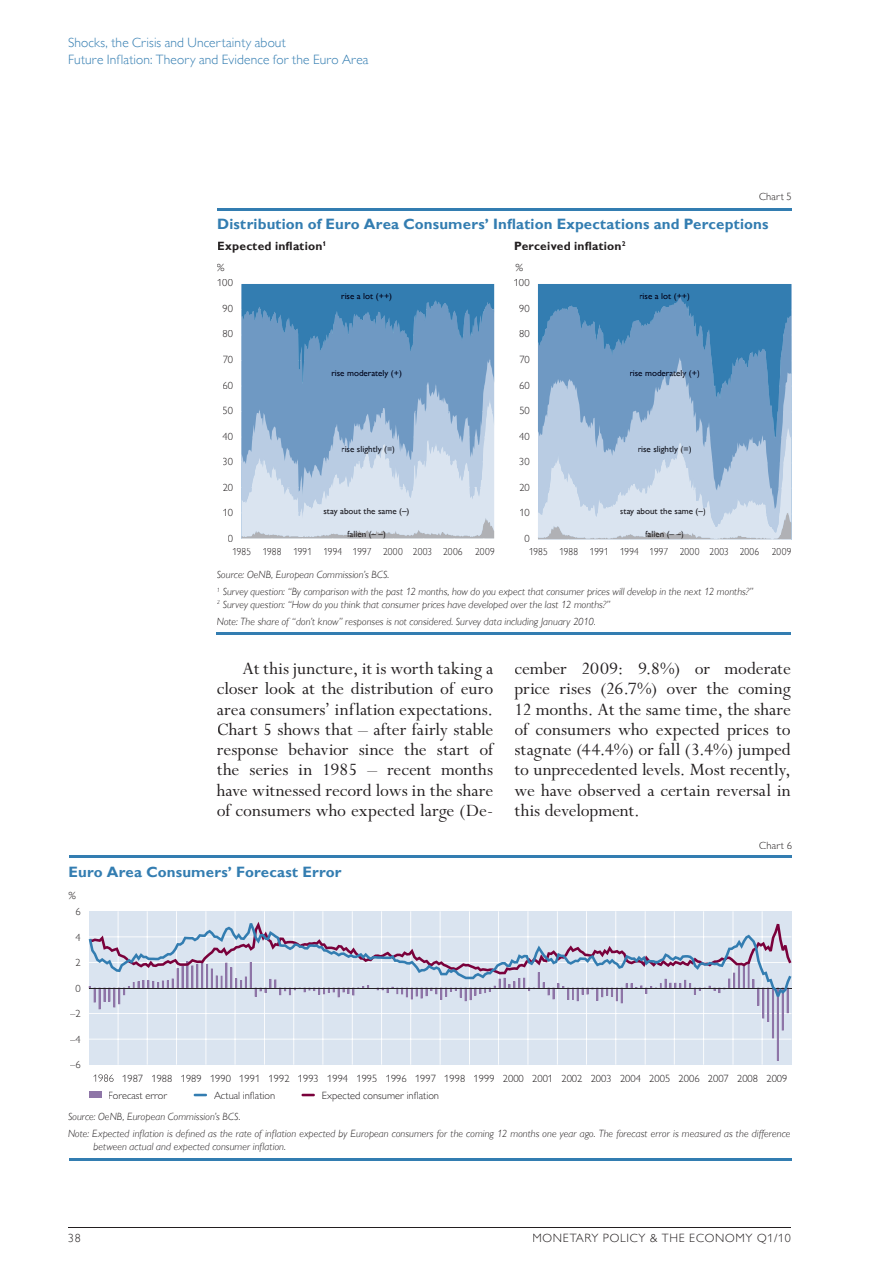
<style>
.page{position:relative;width:893px;height:1263px;background:#fff}
.page>*{position:absolute;margin:0;border:0;box-sizing:border-box;transform-origin:0 0}
.t1{font:19.5px/20.2px "Perpetua Std";color:#231f20;text-align:justify}
.t2{font:700 15px "Gill Sans MT Pro";letter-spacing:.01em;color:#337db1}
.t3{font:300 13.5px/16.5px "Gill Sans MT Pro";letter-spacing:.01em;color:#337db1}
.t4{font:700 12px "Gill Sans MT Pro";letter-spacing:.015em;color:#231f20}
.t5{font:300 12px "Gill Sans MT Pro";letter-spacing:.06em;color:#231f20}
.t6{font:italic 300 10.5px/17px "Gill Sans MT Pro";letter-spacing:.01em;color:#231f20}
.t7{font:300 10.5px "Gill Sans MT Pro";color:#231f20}
.t8{font:300 10.5px "Gill Sans MT Pro";color:#231f20;scale:.9 1}
.t9{font:500 9px "Gill Sans MT Pro";color:#090f1a}
.t10{font:500 9px "Gill Sans MT Pro";color:#00041a}
.t11{font:500 9px "Gill Sans MT Pro";color:#1a191f}
.t12{font:500 9px "Gill Sans MT Pro";color:#000117}
.t13{font:500 9px "Gill Sans MT Pro";color:#231f20}
</style>
<div class="page">
<hr style="left:68px;top:1227px;width:723px;height:1px;background:#231f20">
<hr style="left:217px;top:208px;width:574px;height:3px;background:#337db1">
<hr style="left:217px;top:632px;width:574px;height:3px;background:#337db1">
<svg style="left:242px;top:284px;width:252px;height:255px;background:#8cafcf"></svg>
<svg style="left:538px;top:284px;width:253px;height:255px;background:#89adcf"></svg>
<hr style="left:69px;top:855px;width:722px;height:3px;background:#337db1">
<hr style="left:69px;top:1158px;width:722px;height:3px;background:#337db1">
<div style="left:89px;top:1091px;width:13px;height:6px;background:#8e75a7"></div>
<svg style="left:194px;top:1094px;width:13px;height:2px"></svg>
<svg style="left:301px;top:1094px;width:14px;height:2px"></svg>
<div style="left:89px;top:911px;width:702px;height:154px;background:#dae4f0"></div>
<hr style="left:762px;top:911px;width:1px;height:154px;background:#fff">
<hr style="left:733px;top:911px;width:1px;height:154px;background:#fff">
<hr style="left:703px;top:911px;width:1px;height:154px;background:#fff">
<hr style="left:674px;top:911px;width:1px;height:154px;background:#fff">
<hr style="left:645px;top:911px;width:1px;height:154px;background:#fff">
<hr style="left:615px;top:911px;width:1px;height:154px;background:#fff">
<hr style="left:586px;top:911px;width:1px;height:154px;background:#fff">
<hr style="left:557px;top:911px;width:1px;height:154px;background:#fff">
<hr style="left:527px;top:911px;width:1px;height:154px;background:#fff">
<hr style="left:498px;top:911px;width:1px;height:154px;background:#fff">
<hr style="left:469px;top:911px;width:1px;height:154px;background:#fff">
<hr style="left:440px;top:911px;width:1px;height:154px;background:#fff">
<hr style="left:410px;top:911px;width:1px;height:154px;background:#fff">
<hr style="left:381px;top:911px;width:1px;height:154px;background:#fff">
<hr style="left:352px;top:911px;width:1px;height:154px;background:#fff">
<hr style="left:322px;top:911px;width:1px;height:154px;background:#fff">
<hr style="left:293px;top:911px;width:1px;height:154px;background:#fff">
<hr style="left:264px;top:911px;width:1px;height:154px;background:#fff">
<hr style="left:235px;top:911px;width:1px;height:154px;background:#fff">
<hr style="left:205px;top:911px;width:1px;height:154px;background:#fff">
<hr style="left:176px;top:911px;width:1px;height:154px;background:#fff">
<hr style="left:147px;top:911px;width:1px;height:154px;background:#fff">
<hr style="left:118px;top:911px;width:1px;height:154px;background:#fff">
<svg style="left:89px;top:922px;width:702px;height:139px"></svg>
<svg style="left:89px;top:923px;width:702px;height:74px"></svg>
<svg style="left:93px;top:1074px;width:21px;height:8px"></svg>
<p class="t3" style="left:68px;top:34px;width:302px">Shocks, the Crisis and Uncertainty about<br>Future Inflation: Theory and Evidence for the Euro Area</p>
<p class="t7" style="left:759px;top:190px;width:34px">Chart 5</p>
<h2 class="t2" style="left:217px;top:215px;width:553px">Distribution of Euro Area Consumers’ Inflation Expectations and Perceptions</h2>
<p class="t4" style="left:217px;top:238px;width:111px">Expected inflation<sup>1</sup></p>
<p class="t4" style="left:514px;top:238px;width:113px">Perceived inflation<sup>2</sup></p>
<p class="t6" style="left:217px;top:259px;width:9px">%</p>
<p class="t6" style="left:515px;top:259px;width:9px">%</p>
<p class="t7" style="left:217px;top:277px;width:17px">100</p>
<p class="t7" style="left:223px;top:302px;width:12px">90</p>
<p class="t7" style="left:222px;top:328px;width:12px">80</p>
<p class="t7" style="left:223px;top:353px;width:12px">70</p>
<p class="t7" style="left:222px;top:379px;width:12px">60</p>
<p class="t7" style="left:223px;top:404px;width:12px">50</p>
<p class="t7" style="left:222px;top:430px;width:12px">40</p>
<p class="t7" style="left:223px;top:455px;width:12px">30</p>
<p class="t7" style="left:223px;top:481px;width:12px">20</p>
<p class="t7" style="left:223px;top:506px;width:12px">10</p>
<p class="t7" style="left:228px;top:532px;width:7px">0</p>
<p class="t7" style="left:514px;top:277px;width:17px">100</p>
<p class="t7" style="left:519px;top:302px;width:12px">90</p>
<p class="t7" style="left:519px;top:328px;width:12px">80</p>
<p class="t7" style="left:519px;top:353px;width:12px">70</p>
<p class="t7" style="left:519px;top:379px;width:12px">60</p>
<p class="t7" style="left:519px;top:404px;width:12px">50</p>
<p class="t7" style="left:519px;top:430px;width:12px">40</p>
<p class="t7" style="left:519px;top:455px;width:12px">30</p>
<p class="t7" style="left:519px;top:481px;width:12px">20</p>
<p class="t7" style="left:520px;top:506px;width:12px">10</p>
<p class="t7" style="left:525px;top:532px;width:7px">0</p>
<p class="t12" style="left:341px;top:291px;width:52px">rise a lot (++)</p>
<p class="t10" style="left:331px;top:368px;width:72px">rise moderately (+)</p>
<p class="t9" style="left:341px;top:443px;width:55px">rise slightly (=)</p>
<p class="t11" style="left:323px;top:506px;width:88px">stay about the same (–)</p>
<p class="t13" style="left:347px;top:528px;width:40px">fallen (– –)</p>
<p class="t10" style="left:639px;top:291px;width:52px">rise a lot (++)</p>
<p class="t9" style="left:629px;top:368px;width:72px">rise moderately (+)</p>
<p class="t9" style="left:638px;top:443px;width:55px">rise slightly (=)</p>
<p class="t9" style="left:620px;top:506px;width:88px">stay about the same (–)</p>
<p class="t9" style="left:645px;top:528px;width:40px">fallen (– –)</p>
<p class="t8" style="left:232px;top:545px;width:293px">1985 1988 1991 1994 1997 2000 2003 2006 2009</p>
<p class="t8" style="left:529px;top:545px;width:293px">1985 1988 1991 1994 1997 2000 2003 2006 2009</p>
<p class="t6" style="left:217px;top:566px;width:538px">Source: OeNB, European Commission’s BCS.<br><sup>1</sup> Survey question: “By comparison with the past 12 months, how do you expect that consumer prices will develop in the next 12 months?”</p>
<p class="t6" style="left:217px;top:596px;width:395px"><sup>2</sup> Survey question: “How do you think that consumer prices have developed over the last 12 months?”<br>Note: The share of “don’t know” responses is not considered. Survey data including January 2010.</p>
<p class="t1" style="left:217px;top:659px;width:278px;text-indent:26px">At this juncture, it is worth taking a closer look at the distribution of euro area consumers’ inflation expectations.<br>Chart 5 shows that – after fairly stable response behavior since the start of the series in 1985 – recent months have witnessed record lows in the share of consumers who expected large (De-</p>
<p class="t1" style="left:514px;top:659px;width:278px">cember 2009: 9.8%) or moderate price rises (26.7%) over the coming 12 months. At the same time, the share of consumers who expected prices to stagnate (44.4%) or fall (3.4%) jumped to unprecedented levels. Most recently, we have observed a certain reversal in this development.</p>
<h2 class="t2" style="left:69px;top:863px;width:275px">Euro Area Consumers’ Forecast Error</h2>
<p class="t6" style="left:69px;top:887px;width:9px">%</p>
<p class="t7" style="left:75px;top:905px;width:7px">6</p>
<p class="t7" style="left:75px;top:931px;width:7px">4</p>
<p class="t7" style="left:75px;top:956px;width:7px">2</p>
<p class="t7" style="left:75px;top:982px;width:7px">0</p>
<p class="t7" style="left:70px;top:1007px;width:12px">–2</p>
<p class="t7" style="left:70px;top:1033px;width:12px">–4</p>
<p class="t7" style="left:70px;top:1058px;width:12px">–6</p>
<p class="t7" style="left:759px;top:839px;width:34px">Chart 6</p>
<p class="t7" style="left:122px;top:1072px;width:667px">1987 1988 1989 1990 1991 1992 1993 1994 1995 1996 1997 1998 1999 2000 2001 2002 2003 2004 2005 2006 2007 2008 2009</p>
<p class="t7" style="left:108px;top:1089px;width:61px">Forecast error</p>
<p class="t7" style="left:214px;top:1089px;width:63px">Actual inflation</p>
<p class="t7" style="left:322px;top:1089px;width:119px">Expected consumer inflation</p>
<p class="t6" style="left:68px;top:1108px;width:724px">Source: OeNB, European Commission’s BCS.<br>Note: Expected inflation is defined as the rate of inflation expected by European consumers for the coming 12 months one year ago. The forecast error is measured as the difference</p>
<p class="t6" style="left:94px;top:1137px;width:194px">between actual and expected consumer inflation.</p>
<p class="t5" style="left:68px;top:1231px;width:14px">38</p>
<p class="t5" style="left:532px;top:1231px;width:260px">MONETARY POLICY &amp; THE ECONOMY Q1/10</p>
</div>
